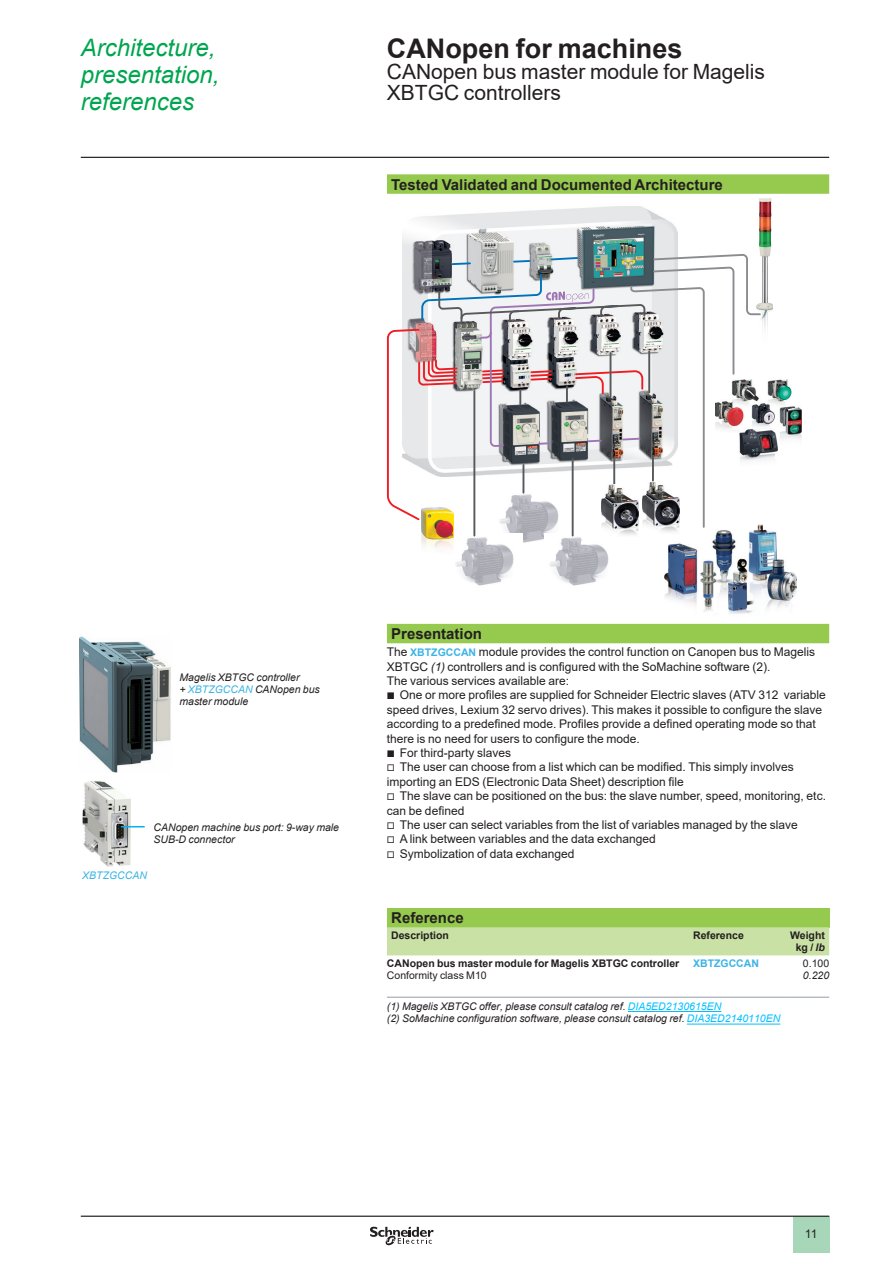
<style>
.page{position:relative;width:893px;height:1263px;background:#fff}
.page>*{position:absolute;margin:0;border:0;box-sizing:border-box;transform-origin:0 0}
._0_TitleLev1{font:700 27px "Arial";color:#231f20}
._0_TitleLev1-2{font:italic 24px/27px "Arial";color:#00a54f}
._0_TitleLev2{font:21px/21px "Arial";color:#231f20}
._1_Section_3__10{font:700 15px "Arial";color:#231f20}
._1_Text__8{font:12px/14.4px "Arial";color:#231f20}
._1_Legend__7{font:italic 10.5px/12.6px "Arial";color:#231f20}
._1_Section_5__7{font:700 10.5px "Arial";color:#231f20}
._1_Legend___Nota__7{font:italic 10.5px/12px "Arial";color:#231f20}
._1_Section_5__7-2{font:10.5px "Arial";color:#231f20}
.Cell_Section_4__7__R{font:700 10.5px "Arial";color:#231f20}
._1_Text__8-2{font:700 10.5px "Arial";color:#3cb4e6}
._1_Legend__7-2{font:italic 10.5px "Arial";color:#3cb4e6}
._1_Text__7__right{font:10.5px "Arial";color:#231f20}
._1_Text__7__right-2{font:italic 10.5px "Arial";color:#231f20}
.s1{color:#3cb4e6}
.s2{font-weight:700;font-size:10.5px;color:#3cb4e6}
.s3{font-style:italic}
.s4{font-family:"Graph Schneider"}
.s5{color:#00bfff}
</style>
<div class="page">
<hr style="left:81px;top:157px;width:748px;height:1px;background:#231f20">
<div style="left:793px;top:1217px;width:37px;height:36px;background:#a7d7b8"></div>
<hr style="left:81px;top:1215px;width:748px;height:2px;background:#231f20">
<svg style="left:370px;top:1226px;width:64px;height:20px"></svg>
<svg style="left:387px;top:174px;width:442px;height:469px"></svg>
<img style="left:665px;top:524px;width:132px;height:96px">
<img style="left:522px;top:537px;width:23px;height:18px">
<img style="left:450px;top:537px;width:72px;height:60px">
<img style="left:545px;top:537px;width:72px;height:60px">
<img style="left:422px;top:537px;width:32px;height:16px">
<img style="left:402px;top:206px;width:275px;height:47px">
<img style="left:756px;top:198px;width:17px;height:147px">
<img style="left:762px;top:380px;width:39px;height:89px">
<svg style="left:387px;top:253px;width:375px;height:284px"></svg>
<div style="left:387px;top:908px;width:442px;height:19px;background:#96ca4e"></div>
<div style="left:387px;top:927px;width:442px;height:28px;background:#c9e1a4"></div>
<hr style="left:387px;top:997px;width:306px;height:1px;background:#959ea4">
<hr style="left:693px;top:997px;width:94px;height:1px;background:#959ea4">
<hr style="left:787px;top:997px;width:42px;height:1px;background:#959ea4">
<img style="left:80px;top:637px;width:91px;height:135px">
<img style="left:82px;top:781px;width:49px;height:85px">
<svg style="left:121px;top:826px;width:24px;height:1px"></svg>
<hr style="left:628px;top:1011px;width:93px;height:1px;background:#00bfff">
<hr style="left:687px;top:1024px;width:93px;height:1px;background:#00bfff">
<p class="_0_TitleLev1-2" style="left:81px;top:34px;width:140px">Architecture, presentation, references</p>
<p class="_0_TitleLev1" style="left:387px;top:29px;width:297px">CANopen for machines</p>
<p class="_0_TitleLev2" style="left:387px;top:61px;width:380px">CANopen bus master module for Magelis<br>XBTGC controllers</p>
<p class="_1_Section_3__10" style="left:391px;top:174px;width:333px">Tested Validated and Documented Architecture</p>
<p class="_1_Legend___Nota__7" style="left:179px;top:671px;width:142px">Magelis XBTGC controller<br>+ <span class="s1">XBTZGCCAN</span> CANopen bus master module</p>
<p class="_1_Legend__7" style="left:154px;top:821px;width:187px;line-height:12px">CANopen machine bus port: 9-way male<br>SUB-D connector</p>
<p class="_1_Legend__7-2" style="left:82px;top:868px;width:66px">XBTZGCCAN</p>
<p class="_1_Section_3__10" style="left:391px;top:623px;width:92px">Presentation</p>
<p class="_1_Text__8" style="left:387px;top:645px;width:430px">The <span class="s2">XBTZGCCAN</span> module provides the control function on Canopen bus to Magelis<br>XBTGC <span class="s3">(1)</span> controllers and is configured with the SoMachine software (2).</p>
<p class="_1_Text__8" style="left:387px;top:674px;width:184px">The various services available are:</p>
<p class="_1_Text__8" style="left:387px;top:688px;width:440px"><span class="s4">b</span> One or more profiles are supplied for Schneider Electric slaves (ATV 312 variable speed drives, Lexium 32 servo drives). This makes it possible to configure the slave according to a predefined mode. Profiles provide a defined operating mode so that there is no need for users to configure the mode.</p>
<p class="_1_Text__8" style="left:387px;top:746px;width:126px"><span class="s4">b</span> For third-party slaves</p>
<p class="_1_Text__8" style="left:387px;top:760px;width:408px"><span class="s4">v</span> The user can choose from a list which can be modified. This simply involves importing an EDS (Electronic Data Sheet) description file</p>
<p class="_1_Text__8" style="left:387px;top:789px;width:440px"><span class="s4">v</span> The slave can be positioned on the bus: the slave number, speed, monitoring, etc. can be defined</p>
<p class="_1_Text__8" style="left:387px;top:818px;width:412px"><span class="s4">v</span> The user can select variables from the list of variables managed by the slave</p>
<p class="_1_Text__8" style="left:387px;top:832px;width:270px"><span class="s4">v</span> A link between variables and the data exchanged</p>
<p class="_1_Text__8" style="left:387px;top:846px;width:189px"><span class="s4">v</span> Symbolization of data exchanged</p>
<p class="_1_Section_3__10" style="left:391px;top:907px;width:74px">Reference</p>
<p class="_1_Section_5__7" style="left:391px;top:928px;width:59px">Description</p>
<p class="_1_Section_5__7" style="left:693px;top:928px;width:52px">Reference</p>
<p class="Cell_Section_4__7__R" style="left:790px;top:928px;width:36px">Weight</p>
<p class="Cell_Section_4__7__R" style="left:796px;top:940px;width:31px">kg / <span class="s3">lb</span></p>
<p class="_1_Section_5__7" style="left:387px;top:956px;width:294px">CANopen bus master module for Magelis XBTGC controller</p>
<p class="_1_Section_5__7-2" style="left:387px;top:968px;width:101px">Conformity class M10</p>
<p class="_1_Text__8-2" style="left:693px;top:956px;width:67px">XBTZGCCAN</p>
<p class="_1_Text__7__right" style="left:803px;top:956px;width:28px">0.100</p>
<p class="_1_Text__7__right-2" style="left:803px;top:969px;width:28px">0.220</p>
<p class="_1_Legend__7" style="left:387px;top:1000px;width:395px">(1) Magelis XBTGC offer, please consult catalog ref. <span class="s5">DIA5ED2130615EN<br></span>(2) SoMachine configuration software, please consult catalog ref. <span class="s5">DIA3ED2140110EN</span></p>
<p class="_1_Text__8" style="left:805px;top:1226px;width:14px">11</p>
</div>
